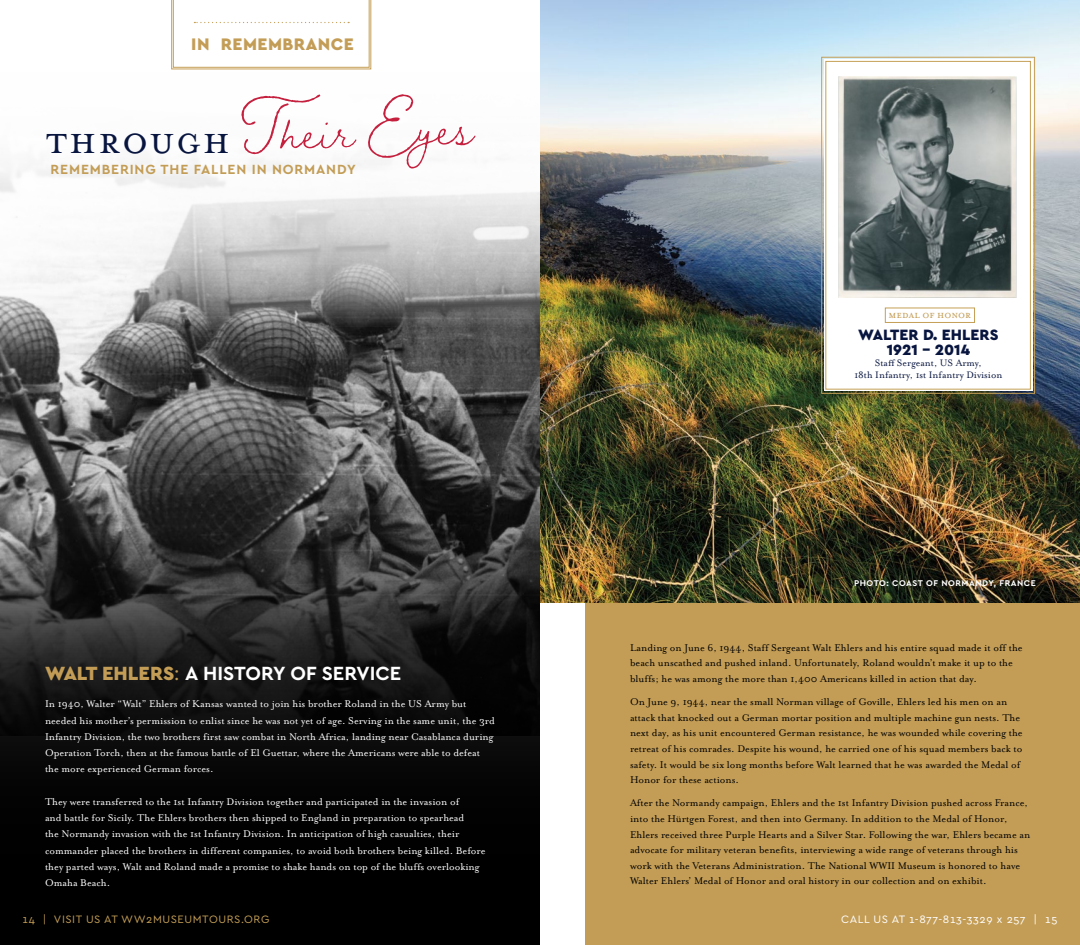
<style>
.page{position:relative;width:1080px;height:945px;background:#fff}
.page>*{position:absolute;margin:0;border:0;box-sizing:border-box;transform-origin:0 0}
.t1{font:73.25px "Braisetto";color:#c5203e}
.t2{font:700 20px "Cera Basic";color:#fff}
.t3{font:900 17.5px "Cera Basic";letter-spacing:.025em;color:#c39d56}
.t4{font:900 15.62px/14.6px "Cera Basic";color:#08153f;text-align:center}
.t5{font:700 13.88px "Cera Basic";letter-spacing:.06em;color:#c39d56}
.t6{font:11.75px "Mrs Eaves All Small Caps OT";color:#c39d56}
.t7{font:11.25px/15.6px "Mrs Eaves OT";color:#000}
.t8{font:11.25px/16.2px "Mrs Eaves OT";color:#fff}
.t9{font:11.25px "Cera Basic";letter-spacing:.05em;color:#c59f56}
.t10{font:11.25px "Cera Basic";letter-spacing:.05em;color:#fff}
.t11{font:10.75px/11.2px "Mrs Eaves OT";color:#08153f;text-align:center}
.t12{font:700 8.75px "Cera Basic";letter-spacing:.06em;color:#fff}
.s1{font-weight:900;color:#c39d56}
.s2{font-weight:400;color:#c39d56}
</style>
<div class="page">
<div style="left:585px;top:0;width:495px;height:945px;background:#c39d56"></div>
<img style="left:0;top:326px;width:540px;height:203px">
<svg style="left:0;top:529px;width:540px;height:416px;background:#131313"></svg>
<svg style="left:0;top:159px;width:540px;height:167px"></svg>
<img style="left:540px;top:0;width:540px;height:602px">
<svg style="left:171px;top:0;width:201px;height:70px"></svg>
<svg style="left:821px;top:56px;width:214px;height:338px;background:#f4f4f1"></svg>
<div style="left:825px;top:61px;width:206px;height:329px;border:1px solid #c59f56"></div>
<img style="left:839px;top:76px;width:178px;height:222px">
<div style="left:885px;top:308px;width:90px;height:15px;border:1px solid #c59f56"></div>
<h3 class="t3" style="left:191px;top:33px;width:164px">IN REMEMBRANCE</h3>
<h1 class="t1" style="left:47px;top:81px;width:428px"><sub>THROUGH</sub> Their Eyes</h1>
<p class="t5" style="left:51px;top:161px;width:307px">REMEMBERING THE FALLEN IN NORMANDY</p>
<h2 class="t2" style="left:45px;top:662px;width:358px"><span class="s1">WALT EHLERS</span><span class="s2">:</span> A HISTORY OF SERVICE</h2>
<p class="t8" style="left:45px;top:696px;width:451px">In 1940, Walter “Walt” Ehlers of Kansas wanted to join his brother Roland in the US Army but needed his mother’s permission to enlist since he was not yet of age. Serving in the same unit, the 3rd Infantry Division, the two brothers first saw combat in North Africa, landing near Casablanca during Operation Torch, then at the famous battle of El Guettar, where the Americans were able to defeat the more experienced German forces.</p>
<p class="t8" style="left:45px;top:793px;width:442px">They were transferred to the 1st Infantry Division together and participated in the invasion of<br>and battle for Sicily. The Ehlers brothers then shipped to England in preparation to spearhead<br>the Normandy invasion with the 1st Infantry Division. In anticipation of high casualties, their commander placed the brothers in different companies, to avoid both brothers being killed. Before they parted ways, Walt and Roland made a promise to shake hands on top of the bluffs overlooking Omaha Beach.</p>
<p class="t6" style="left:889px;top:310px;width:84px">MEDAL OF HONOR</p>
<h3 class="t4" style="left:858px;top:328px;width:142px">WALTER D. EHLERS<br>1921 – 2014</h3>
<p class="t11" style="left:854px;top:357px;width:150px">Staff Sergeant, US Army,<br>18th Infantry, 1st Infantry Division</p>
<p class="t12" style="left:854px;top:578px;width:183px">PHOTO: COAST OF NORMANDY, FRANCE</p>
<p class="t7" style="left:630px;top:639px;width:394px">Landing on June 6, 1944, Staff Sergeant Walt Ehlers and his entire squad made it off the beach unscathed and pushed inland. Unfortunately, Roland wouldn’t make it up to the bluffs; he was among the more than 1,400 Americans killed in action that day.</p>
<p class="t7" style="left:630px;top:694px;width:394px">On June 9, 1944, near the small Norman village of Goville, Ehlers led his men on an attack that knocked out a German mortar position and multiple machine gun nests. The next day, as his unit encountered German resistance, he was wounded while covering the retreat of his comrades. Despite his wound, he carried one of his squad members back to safety. It would be six long months before Walt learned that he was awarded the Medal of Honor for these actions.</p>
<p class="t7" style="left:630px;top:795px;width:402px">After the Normandy campaign, Ehlers and the 1st Infantry Division pushed across France, into the Hürtgen Forest, and then into Germany. In addition to the Medal of Honor, Ehlers received three Purple Hearts and a Silver Star. Following the war, Ehlers became an advocate for military veteran benefits, interviewing a wide range of veterans through his work with the Veterans Administration. The National WWII Museum is honored to have Walter Ehlers’ Medal of Honor and oral history in our collection and on exhibit.</p>
<p class="t9" style="left:23px;top:912px;width:248px">14 | VISIT US AT WW2MUSEUMTOURS.ORG</p>
<p class="t10" style="left:841px;top:912px;width:218px">CALL US AT 1-877-813-3329 x 257 | 15</p>
</div>
